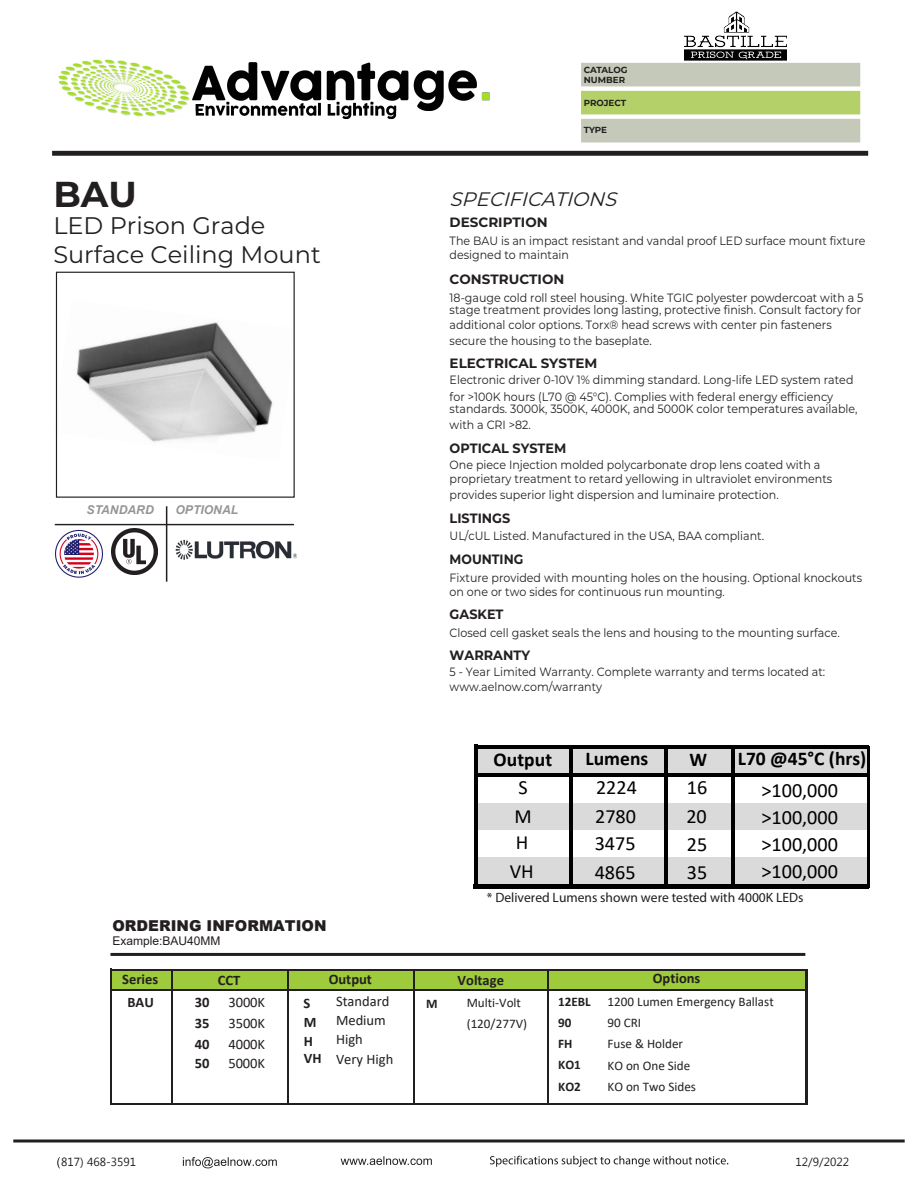
<style>
.page{position:relative;width:918px;height:1188px;background:#fff}
.page>*{position:absolute;margin:0;border:0;box-sizing:border-box;transform-origin:0 0}
.t1{font:700 36px "Montserrat";color:#231f20}
.t2{font:24px/28.8px "Montserrat";color:#231f20}
.t3{font:20.25px/28.5px "Calibri";color:#000;text-align:justify}
.t4{font:700 19.5px "Calibri";color:#000}
.t5{font:italic 19.5px "Montserrat";color:#231f20}
.t6{font:700 19.5px "Calibri";letter-spacing:.005em;color:#000}
.t7{font:900 15px "Arial";color:#231f20}
.t8{font:14.55px/18.9px "Calibri";color:#231f20}
.t9{font:700 14.55px/18.9px "Calibri";color:#231f20}
.t10{font:700 14.55px "Calibri";color:#231f20}
.t11{font:13.5px "Myriad Pro";color:#1f1c1d}
.t12{font:700 13.5px "Montserrat";color:#231f20}
.t13{font:700 13.5px "Montserrat";color:#231f20;scale:.95 1}
.t14{font:700 13.5px "Montserrat";color:#231f20;scale:.92 1}
.t15{font:13.2px/21.3px "Calibri";color:#231f20}
.t16{font:700 13.2px/21.3px "Calibri";color:#231f20}
.t17{font:italic 700 12.15px "Arial";color:#939598}
.t18{font:12px/14.4px "Montserrat";color:#231f20;scale:.92 1}
.t19{font:12px "Arial";color:#231f20}
.t20{font:11.85px "Microsoft New Tai Lue";color:#231f20}
.t21{font:700 8.7px/10.5px "Montserrat";letter-spacing:-.005em;color:#231f20}
</style>
<div class="page">
<div style="left:475px;top:857px;width:393px;height:27px;background:#dadada"></div>
<img style="left:55px;top:301px;width:218px;height:160px">
<hr style="left:55px;top:524px;width:239px;height:1px;background:#231f20">
<img style="left:112px;top:528px;width:46px;height:46px">
<img style="left:175px;top:539px;width:122px;height:21px">
<div style="left:52px;top:151px;width:816px;height:5px;background:#231f20"></div>
<hr style="left:166px;top:506px;width:1px;height:76px;background:#231f20">
<div style="left:475px;top:747px;width:393px;height:28px;background:#dadada"></div>
<div style="left:475px;top:803px;width:393px;height:27px;background:#dadada"></div>
<hr style="left:476px;top:745px;width:393px;height:3px;background:#000">
<hr style="left:474px;top:745px;width:3px;height:143px;background:#000">
<hr style="left:569px;top:746px;width:3px;height:142px;background:#000">
<hr style="left:664px;top:746px;width:4px;height:142px;background:#000">
<hr style="left:731px;top:746px;width:4px;height:142px;background:#000">
<hr style="left:867px;top:746px;width:2px;height:142px;background:#000">
<hr style="left:476px;top:773px;width:393px;height:3px;background:#000">
<hr style="left:13px;top:1140px;width:892px;height:3px;background:#231f20">
<svg style="left:57px;top:1157px;width:3px;height:11px"></svg>
<svg style="left:183px;top:1157px;width:94px;height:11px"></svg>
<svg style="left:341px;top:1156px;width:91px;height:9px"></svg>
<svg style="left:490px;top:1156px;width:238px;height:11px"></svg>
<div style="left:56px;top:272px;width:239px;height:226px;border:1px solid #231f20"></div>
<img style="left:58px;top:59px;width:432px;height:60px">
<img style="left:55px;top:529px;width:48px;height:48px">
<hr style="left:474px;top:885px;width:395px;height:4px;background:#000">
<div style="left:112px;top:970px;width:695px;height:20px;background:#9dcb3b"></div>
<hr style="left:805px;top:970px;width:2px;height:134px;background:#231f20">
<hr style="left:110px;top:969px;width:2px;height:135px;background:#231f20">
<hr style="left:171px;top:970px;width:2px;height:134px;background:#231f20">
<hr style="left:287px;top:970px;width:2px;height:134px;background:#231f20">
<hr style="left:413px;top:970px;width:1px;height:134px;background:#231f20">
<hr style="left:112px;top:969px;width:695px;height:2px;background:#231f20">
<hr style="left:112px;top:989px;width:695px;height:2px;background:#231f20">
<hr style="left:110px;top:1103px;width:697px;height:1px;background:#231f20">
<hr style="left:547px;top:970px;width:2px;height:134px;background:#231f20">
<hr style="left:110px;top:953px;width:695px;height:3px;background:#231f20">
<img style="left:684px;top:11px;width:103px;height:49px">
<div style="left:579px;top:61px;width:283px;height:28px;background:#c5c9ba;border:2px solid #fff"></div>
<div style="left:579px;top:89px;width:283px;height:28px;background:#b4d069;border:2px solid #fff"></div>
<div style="left:579px;top:117px;width:283px;height:28px;background:#c5c9ba;border:2px solid #fff"></div>
<h1 class="t1" style="left:53px;top:168px;width:85px">BAU</h1>
<h2 class="t2" style="left:53px;top:210px;width:269px">LED Prison Grade<br>Surface Ceiling Mount</h2>
<p class="t17" style="left:87px;top:502px;width:69px">STANDARD</p>
<p class="t17" style="left:176px;top:502px;width:64px">OPTIONAL</p>
<p class="t7" style="left:112px;top:914px;width:216px">ORDERING INFORMATION</p>
<p class="t19" style="left:112px;top:932px;width:110px">Example:BAU40MM</p>
<p class="t21" style="left:584px;top:64px;width:45px">CATALOG<br>NUMBER</p>
<p class="t21" style="left:584px;top:97px;width:44px">PROJECT</p>
<p class="t21" style="left:584px;top:125px;width:25px">TYPE</p>
<h3 class="t5" style="left:450px;top:186px;width:175px">SPECIFICATIONS</h3>
<p class="t12" style="left:450px;top:212px;width:100px">DESCRIPTION</p>
<p class="t18" style="left:450px;top:233px;width:454px">The BAU is an impact resistant and vandal proof LED surface mount fixture designed to maintain</p>
<p class="t12" style="left:450px;top:269px;width:116px">CONSTRUCTION</p>
<p class="t18" style="left:450px;top:291px;width:451px;line-height:12.3px">18-gauge cold roll steel housing. White TGIC polyester powdercoat with a 5 stage treatment provides long lasting, protective finish. Consult factory for</p>
<p class="t18" style="left:450px;top:316px;width:417px;line-height:16.5px">additional color options. Torx® head screws with center pin fasteners secure the housing to the baseplate.</p>
<p class="t12" style="left:450px;top:354px;width:149px">ELECTRICAL SYSTEM</p>
<p class="t18" style="left:450px;top:371px;width:441px;line-height:16.5px">Electronic driver 0-10V 1% dimming standard. Long-life LED system rated for &gt;100K hours (L70 @ 45°C). Complies with federal energy efficiency</p>
<p class="t18" style="left:450px;top:400px;width:445px;line-height:16.5px">standards. 3000k, 3500K, 4000K, and 5000K color temperatures available, with a CRI &gt;82.</p>
<p class="t13" style="left:450px;top:438px;width:124px">OPTICAL SYSTEM</p>
<p class="t18" style="left:450px;top:457px;width:417px">One piece Injection molded polycarbonate drop lens coated with a proprietary treatment to retard yellowing in ultraviolet environments</p>
<p class="t18" style="left:450px;top:487px;width:359px">provides superior light dispersion and luminaire protection.</p>
<p class="t13" style="left:450px;top:508px;width:65px">LISTINGS</p>
<p class="t18" style="left:450px;top:529px;width:343px">UL/cUL Listed. Manufactured in the USA, BAA compliant.</p>
<p class="t14" style="left:450px;top:549px;width:82px">MOUNTING</p>
<p class="t18" style="left:450px;top:570px;width:450px">Fixture provided with mounting holes on the housing. Optional knockouts on one or two sides for continuous run mounting.</p>
<p class="t13" style="left:450px;top:605px;width:58px">GASKET</p>
<p class="t18" style="left:450px;top:625px;width:425px">Closed cell gasket seals the lens and housing to the mounting surface.</p>
<p class="t13" style="left:450px;top:646px;width:86px">WARRANTY</p>
<p class="t18" style="left:450px;top:664px;width:410px">5 - Year Limited Warranty. Complete warranty and terms located at: www.aelnow.com/warranty</p>
<h3 class="t6" style="left:494px;top:746px;width:60px">Output</h3>
<h3 class="t4" style="left:586px;top:745px;width:64px">Lumens</h3>
<h3 class="t4" style="left:738px;top:745px;width:130px">L70 @45°C (hrs)</h3>
<h3 class="t3" style="left:519px;top:773px;width:11px">S</h3>
<h3 class="t3" style="left:596px;top:773px;width:42px">2224</h3>
<h3 class="t3" style="left:762px;top:775px;width:78px">&gt;100,000</h3>
<h3 class="t3" style="left:515px;top:801px;width:19px">M</h3>
<h3 class="t3" style="left:595px;top:801px;width:42px">2780</h3>
<h3 class="t3" style="left:516px;top:827px;width:14px">H</h3>
<h3 class="t3" style="left:595px;top:828px;width:42px">3475</h3>
<h3 class="t4" style="left:690px;top:746px;width:19px">W</h3>
<h3 class="t3" style="left:686px;top:773px;width:22px">16<br>20<br>25</h3>
<h3 class="t3" style="left:762px;top:803px;width:78px;line-height:27px">&gt;100,000 &gt;100,000 &gt;100,000</h3>
<h3 class="t3" style="left:510px;top:857px;width:25px">VH</h3>
<h3 class="t3" style="left:595px;top:857px;width:42px">4865</h3>
<h3 class="t3" style="left:687px;top:857px;width:22px">35</h3>
<p class="t11" style="left:487px;top:889px;width:318px">* Delivered Lumens shown were tested with 4000K LEDs</p>
<p class="t10" style="left:122px;top:969px;width:38px">Series</p>
<p class="t10" style="left:218px;top:970px;width:24px">CCT</p>
<p class="t9" style="left:329px;top:970px;width:45px">Output</p>
<p class="t9" style="left:458px;top:971px;width:48px">Voltage</p>
<p class="t9" style="left:653px;top:968px;width:49px">Options</p>
<p class="t10" style="left:195px;top:1013px;width:16px">35</p>
<p class="t8" style="left:228px;top:1013px;width:38px">3500K</p>
<p class="t8" style="left:336px;top:992px;width:55px">Standard<br>Medium<br>High</p>
<p class="t16" style="left:426px;top:993px;width:13px">M</p>
<p class="t16" style="left:558px;top:990px;width:34px">12EBL<br>90<br>FH<br>KO1<br>KO2</p>
<p class="t15" style="left:608px;top:990px;width:168px">1200 Lumen Emergency Ballast<br>90 CRI<br>Fuse &amp; Holder<br>KO on One Side<br>KO on Two Sides</p>
<p class="t15" style="left:467px;top:991px;width:62px">Multi-Volt (120/277V)</p>
<p class="t9" style="left:127px;top:992px;width:28px">BAU</p>
<p class="t10" style="left:195px;top:992px;width:16px">30</p>
<p class="t8" style="left:228px;top:992px;width:38px">3000K</p>
<p class="t10" style="left:195px;top:1034px;width:16px">40</p>
<p class="t8" style="left:228px;top:1034px;width:38px">4000K</p>
<p class="t10" style="left:195px;top:1053px;width:16px">50</p>
<p class="t8" style="left:228px;top:1053px;width:38px">5000K</p>
<p class="t10" style="left:304px;top:993px;width:8px">S</p>
<p class="t9" style="left:304px;top:1012px;width:14px">M<br>H</p>
<p class="t9" style="left:304px;top:1049px;width:19px">VH</p>
<p class="t8" style="left:336px;top:1049px;width:59px">Very High</p>
<p class="t20" style="left:61px;top:1155px;width:76px">817) 468-3591</p>
<p class="t20" style="left:796px;top:1155px;width:55px">12/9/2022</p>
</div>
